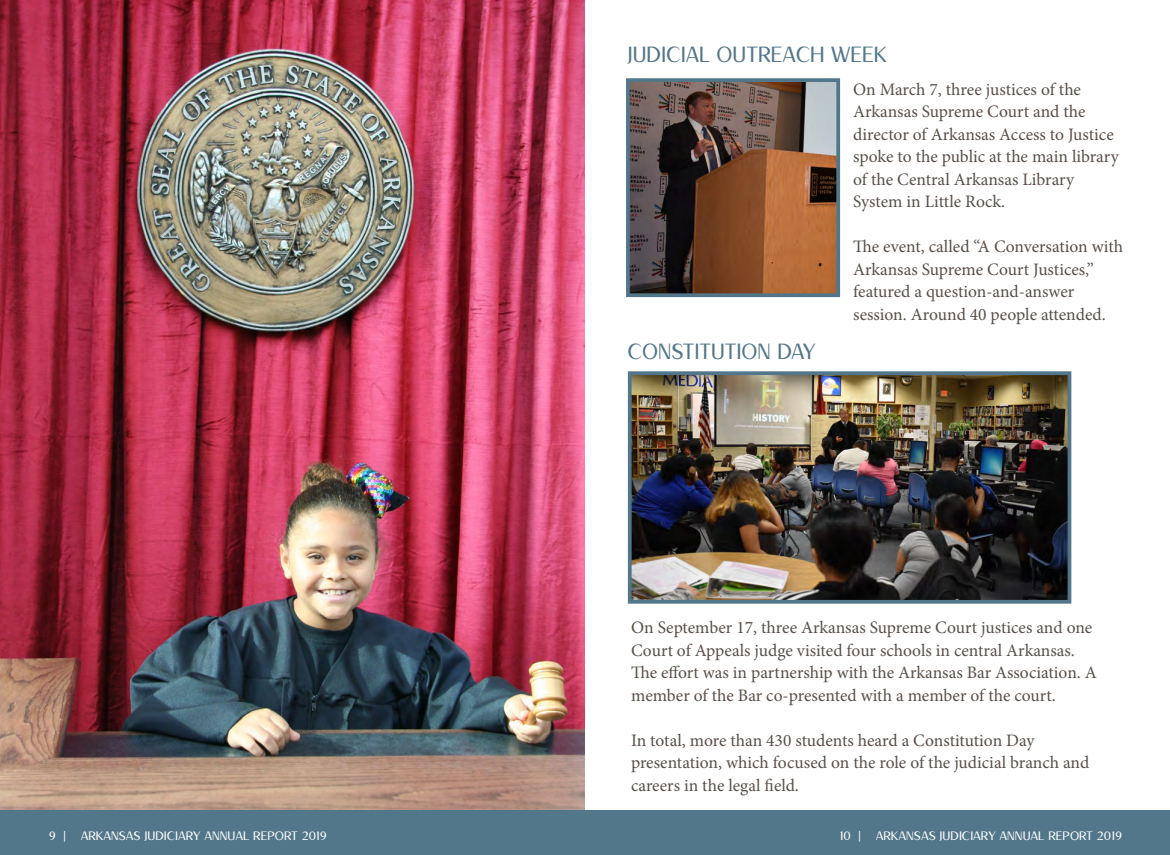
<style>
.page{position:relative;width:1170px;height:855px;background:#fff}
.page>*{position:absolute;margin:0;border:0;box-sizing:border-box;transform-origin:0 0}
.t1{font:22.5px "Almond";color:#53778a}
.t2{font:17.5px/22.5px "Minion Pro";letter-spacing:-.005em;color:#5a4f49}
.t3{font:12.5px "Almond";color:#fff;scale:1.04 1}
</style>
<div class="page">
<img style="left:631px;top:83px;width:204px;height:209px">
<div style="left:626px;top:78px;width:214px;height:219px;border:4px solid #53778a"></div>
<img style="left:0;top:0;width:585px;height:810px">
<img style="left:633px;top:376px;width:433px;height:223px">
<div style="left:628px;top:371px;width:443px;height:233px;border:4px solid #53778a"></div>
<div style="left:0;top:810px;width:1170px;height:45px;background:#53778a"></div>
<p class="t1" style="left:628px;top:43px;width:261px">JUDICIAL OUTREACH WEEK</p>
<p class="t1" style="left:628px;top:340px;width:190px">CONSTITUTION DAY</p>
<p class="t2" style="left:853px;top:78px;width:267px">On March 7, three justices of the<br>Arkansas Supreme Court and the director of Arkansas Access to Justice spoke to the public at the main library of the Central Arkansas Library<br>System in Little Rock.</p>
<p class="t2" style="left:853px;top:236px;width:272px">The event, called “A Conversation with Arkansas Supreme Court Justices,” featured a question-and-answer session. Around 40 people attended.</p>
<p class="t2" style="left:631px;top:616px;width:467px">On September 17, three Arkansas Supreme Court justices and one Court of Appeals judge visited four schools in central Arkansas.<br>The effort was in partnership with the Arkansas Bar Association. A member of the Bar co-presented with a member of the court.</p>
<p class="t2" style="left:631px;top:729px;width:460px">In total, more than 430 students heard a Constitution Day presentation, which focused on the role of the judicial branch and careers in the legal field.</p>
<p class="t3" style="left:49px;top:829px;width:269px">9 | ARKANSAS JUDICIARY ANNUAL REPORT 2019</p>
<p class="t3" style="left:840px;top:829px;width:273px">10 | ARKANSAS JUDICIARY ANNUAL REPORT 2019</p>
</div>
